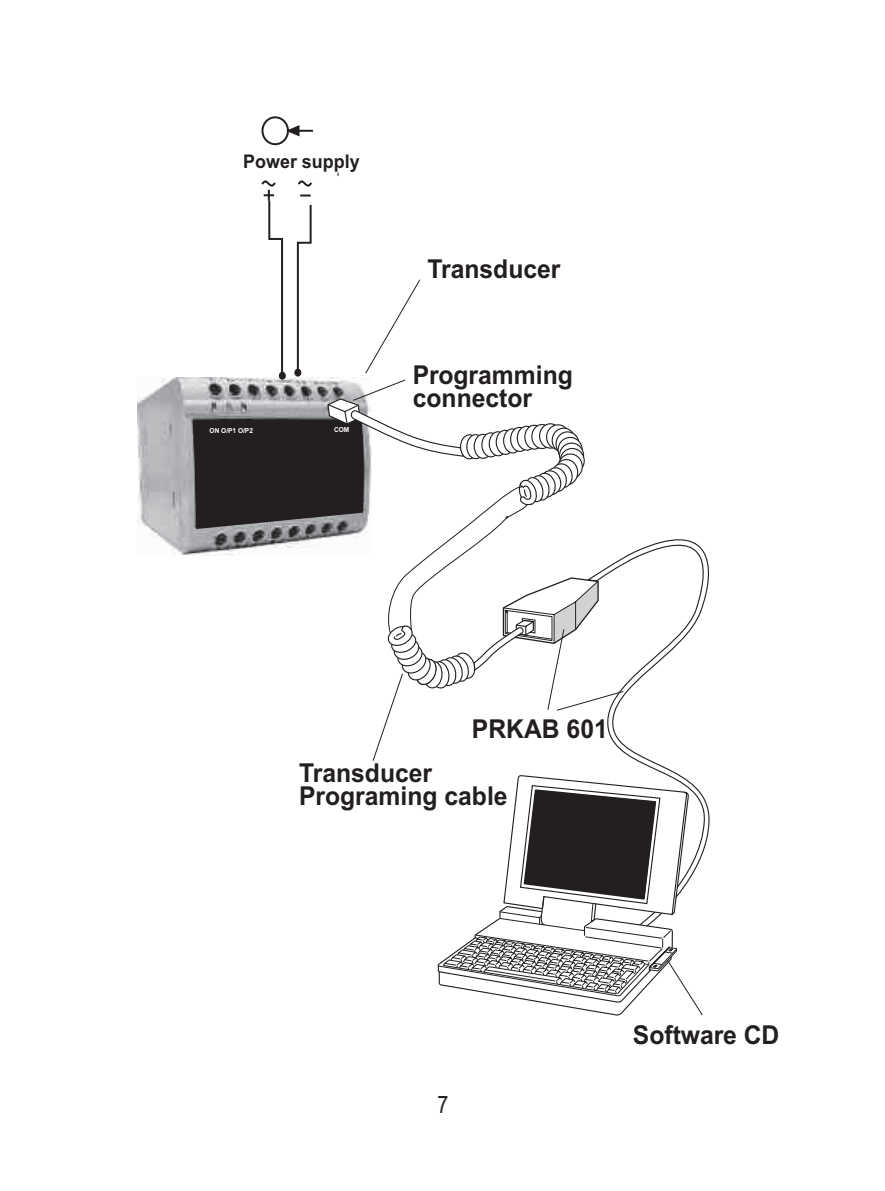
<style>
.page{position:relative;width:885px;height:1191px;background:#fff}
.page>*{position:absolute;margin:0;border:0;box-sizing:border-box;transform-origin:0 0}
.t1{font:700 26px/22.8px "Arial";color:#231f20;scale:.95 1}
.t2{font:24px "Arial Narrow";color:#231f20}
.t3{font:700 18.8px "Arial";color:#231f20;scale:.95 1}
.t4{font:700 6.8px "Arial";color:#fff;scale:.96 1}
</style>
<div class="page">
<img style="left:137px;top:378px;width:56px;height:178px">
<svg style="left:624px;top:539px;width:86px;height:314px"></svg>
<svg style="left:437px;top:775px;width:266px;height:241px"></svg>
<svg style="left:261px;top:116px;width:52px;height:30px"></svg>
<svg style="left:193px;top:173px;width:431px;height:588px"></svg>
<p class="t3" style="left:243px;top:154px;width:124px">Power supply</p>
<p class="t4" style="left:209px;top:428px;width:47px;rotate:-1deg">ON O/P1 O/P2</p>
<p class="t1" style="left:427px;top:260px;width:142px">Transducer</p>
<p class="t1" style="left:413px;top:366px;width:170px">Programming connector</p>
<p class="t1" style="left:472px;top:719px;width:144px">PRKAB 601</p>
<p class="t1" style="left:299px;top:763px;width:221px">Transducer<br>Programing cable</p>
<p class="t2" style="left:437px;top:1095px;width:12px">7</p>
<p class="t1" style="left:632px;top:1025px;width:156px">Software CD</p>
</div>
